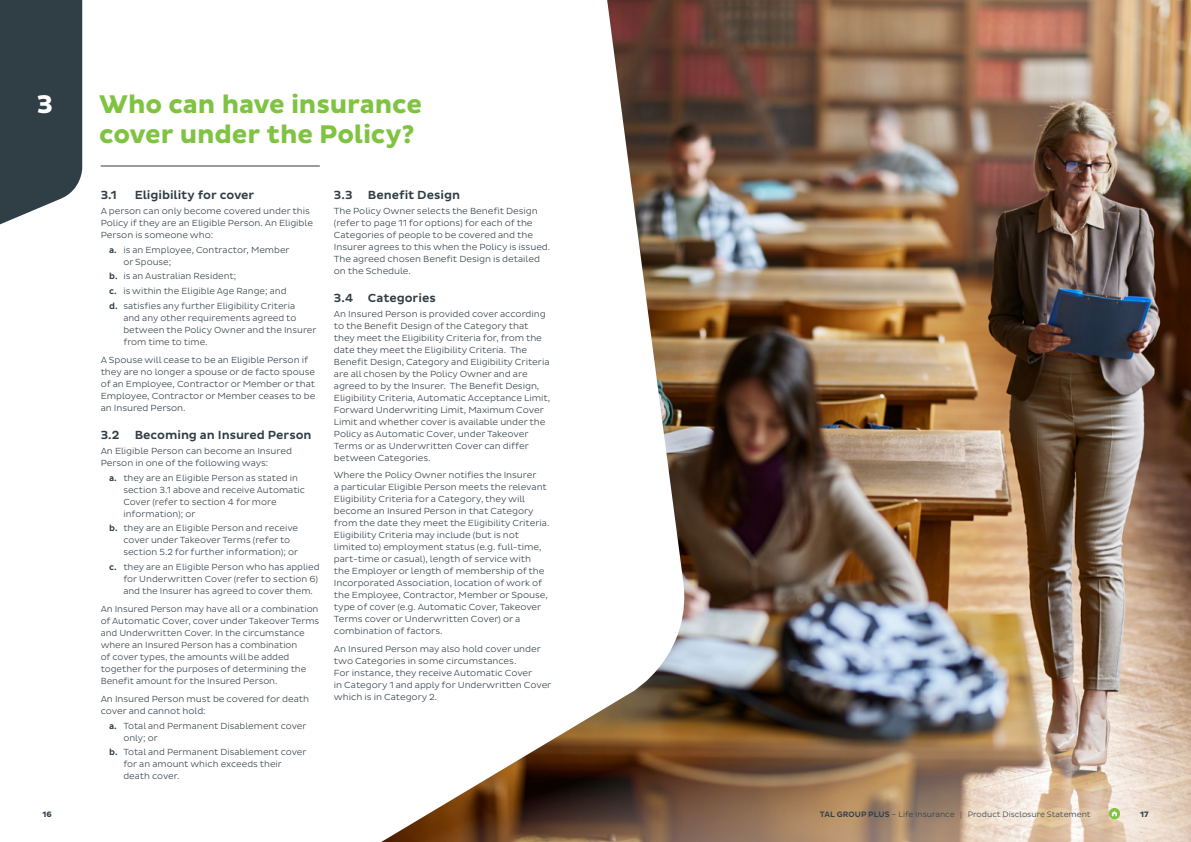
<style>
.page{position:relative;width:1191px;height:842px;background:#fff}
.page>*{position:absolute;margin:0;border:0;box-sizing:border-box;transform-origin:0 0}
.t1{font:700 26px/30px "Pluto Sans";letter-spacing:-.005em;color:#80c343}
.t2{font:700 26px "Pluto Sans";color:#fff}
.t3{font:500 12px "Pluto Sans";letter-spacing:-.005em;color:#303e46}
.t4{font:300 9px/12px "Pluto Sans";letter-spacing:-.005em;color:#303e46}
.t5{font:300 8px "Pluto Sans";letter-spacing:-.005em;color:#303e46}
.t6{font:700 8px "Pluto Sans";color:#303e46}
.s1{font-weight:500}
</style>
<div class="page">
<img style="left:695px;top:0;width:496px;height:627px">
<svg style="left:82px;top:0;width:613px;height:627px"></svg>
<img style="left:381px;top:627px;width:810px;height:215px">
<svg style="left:0;top:0;width:82px;height:225px"></svg>
<hr style="left:101px;top:166px;width:219px;height:1px;background:#303e46">
<svg style="left:1108px;top:808px;width:12px;height:11px"></svg>
<svg style="left:1111px;top:811px;width:6px;height:5px"></svg>
<h1 class="t2" style="left:37px;top:89px;width:18px">3</h1>
<h1 class="t1" style="left:99px;top:90px;width:324px">Who can have insurance cover under the Policy?</h1>
<h2 class="t3" style="left:101px;top:188px;width:18px">3.1</h2>
<h2 class="t3" style="left:135px;top:188px;width:121px">Eligibility for cover</h2>
<p class="t4" style="left:101px;top:205px;width:214px">A person can only become covered under this<br>Policy if they are an Eligible Person. An Eligible<br>Person is someone who:</p>
<p class="t4" style="left:123px;top:244px;width:168px;text-indent:-14px"><span class="s1">a.</span> is an Employee, Contractor, Member or Spouse;</p>
<p class="t4" style="left:109px;top:269px;width:187px;line-height:14.8px"><span class="s1">b.</span> is an Australian Resident;<br><span class="s1">c.</span> is within the Eligible Age Range; and <span class="s1">d.</span> satisfies any further Eligibility Criteria</p>
<p class="t4" style="left:123px;top:312px;width:195px">and any other requirements agreed to between the Policy Owner and the Insurer from time to time.</p>
<p class="t4" style="left:101px;top:354px;width:216px">A Spouse will cease to be an Eligible Person if they are no longer a spouse or de facto spouse of an Employee, Contractor or Member or that Employee, Contractor or Member ceases to be an Insured Person.</p>
<h2 class="t3" style="left:101px;top:428px;width:212px">3.2 Becoming an Insured Person</h2>
<p class="t4" style="left:101px;top:445px;width:193px">An Eligible Person can become an Insured<br>Person in one of the following ways:</p>
<p class="t4" style="left:123px;top:472px;width:183px;text-indent:-14px"><span class="s1">a.</span> they are an Eligible Person as stated in section 3.1 above and receive Automatic Cover (refer to section 4 for more information); or</p>
<p class="t4" style="left:123px;top:522px;width:176px;text-indent:-14px"><span class="s1">b.</span> they are an Eligible Person and receive cover under Takeover Terms (refer to section 5.2 for further information); or</p>
<p class="t4" style="left:123px;top:561px;width:198px;text-indent:-14px"><span class="s1">c.</span> they are an Eligible Person who has applied for Underwritten Cover (refer to section 6) and the Insurer has agreed to cover them.</p>
<p class="t4" style="left:101px;top:603px;width:220px">An Insured Person may have all or a combination of Automatic Cover, cover under Takeover Terms and Underwritten Cover. In the circumstance where an Insured Person has a combination<br>of cover types, the amounts will be added together for the purposes of determining the Benefit amount for the Insured Person.</p>
<p class="t4" style="left:101px;top:693px;width:210px">An Insured Person must be covered for death cover and cannot hold:</p>
<p class="t4" style="left:123px;top:719px;width:185px;text-indent:-14px"><span class="s1">a.</span> Total and Permanent Disablement cover only; or</p>
<p class="t4" style="left:123px;top:746px;width:185px;text-indent:-14px"><span class="s1">b.</span> Total and Permanent Disablement cover for an amount which exceeds their death cover.</p>
<h2 class="t3" style="left:334px;top:188px;width:20px">3.3</h2>
<h2 class="t3" style="left:368px;top:188px;width:94px">Benefit Design</h2>
<p class="t4" style="left:334px;top:205px;width:218px">The Policy Owner selects the Benefit Design (refer to page 11 for options) for each of the Categories of people to be covered and the Insurer agrees to this when the Policy is issued.<br>The agreed chosen Benefit Design is detailed on the Schedule.</p>
<h2 class="t3" style="left:334px;top:291px;width:103px">3.4 Categories</h2>
<p class="t4" style="left:334px;top:308px;width:218px">An Insured Person is provided cover according to the Benefit Design of the Category that they meet the Eligibility Criteria for, from the date they meet the Eligibility Criteria. The Benefit Design, Category and Eligibility Criteria are all chosen by the Policy Owner and are agreed to by the Insurer. The Benefit Design, Eligibility Criteria, Automatic Acceptance Limit, Forward Underwriting Limit, Maximum Cover Limit and whether cover is available under the Policy as Automatic Cover, under Takeover Terms or as Underwritten Cover can differ between Categories.</p>
<p class="t4" style="left:334px;top:469px;width:217px">Where the Policy Owner notifies the Insurer<br>a particular Eligible Person meets the relevant Eligibility Criteria for a Category, they will become an Insured Person in that Category from the date they meet the Eligibility Criteria.<br>Eligibility Criteria may include (but is not limited to) employment status (e.g. full-time, part-time or casual), length of service with<br>the Employer or length of membership of the Incorporated Association, location of work of the Employee, Contractor, Member or Spouse, type of cover (e.g. Automatic Cover, Takeover Terms cover or Underwritten Cover) or a combination of factors.</p>
<p class="t4" style="left:334px;top:643px;width:219px">An Insured Person may also hold cover under two Categories in some circumstances.<br>For instance, they receive Automatic Cover<br>in Category 1 and apply for Underwritten Cover which is in Category 2.</p>
<p class="t6" style="left:43px;top:809px;width:11px">16</p>
<p class="t5" style="left:820px;top:809px;width:272px"><span class="s1">TAL GROUP PLUS</span> – Life Insurance | Product Disclosure Statement</p>
<p class="t6" style="left:1140px;top:809px;width:10px">17</p>
</div>
